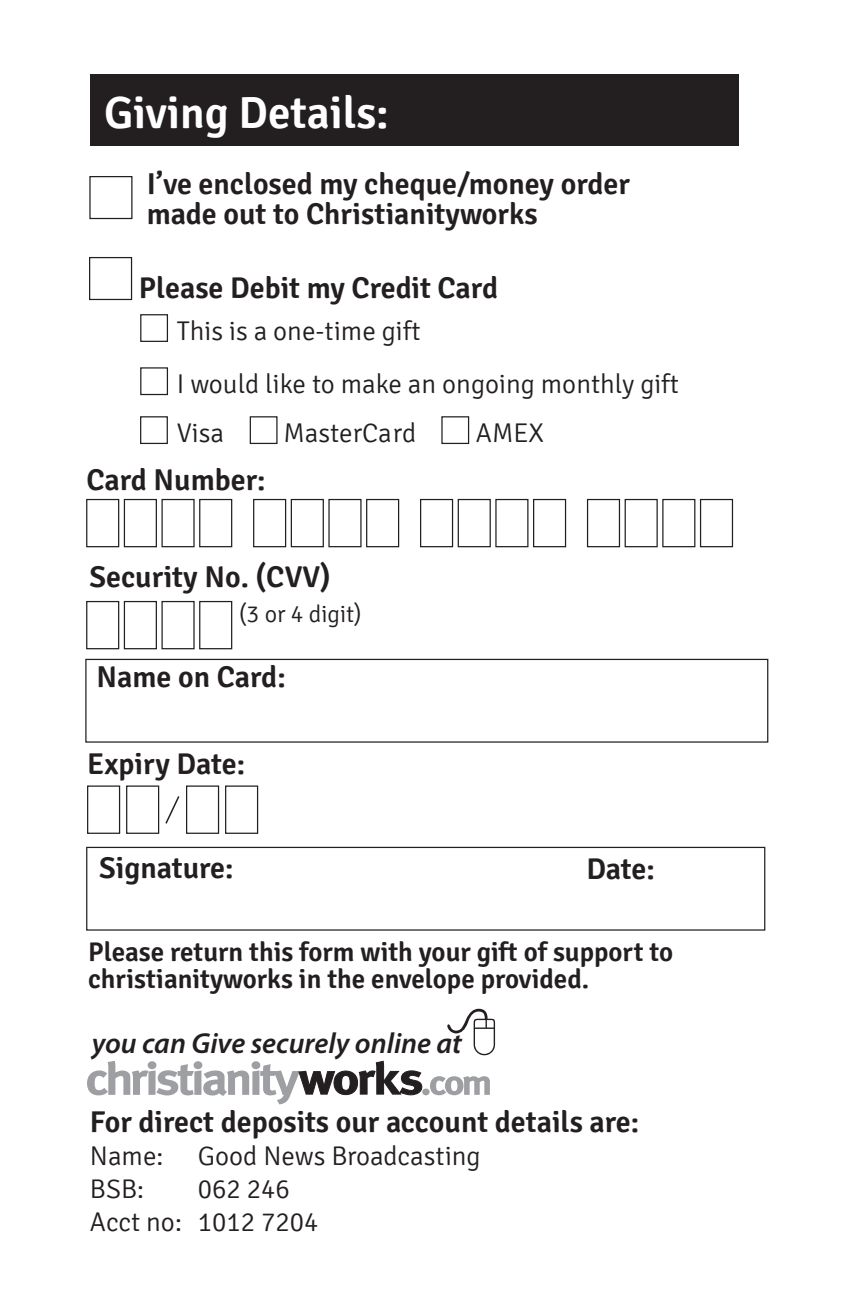
<style>
.page{position:relative;width:868px;height:1293px;background:#fff}
.page>*{position:absolute;margin:0;border:0;box-sizing:border-box;transform-origin:0 0}
.t1{font:600 45px "Signika";color:#fff}
.t2{font:600 30px/30px "Signika";color:#231f20}
.t3{font:italic 600 29.1px "Myriad Pro";color:#231f20}
.t4{font:300 27px/53.1px "Signika";color:#231f20}
.t5{font:600 27px/27px "Signika";color:#231f20}
.t6{font:300 24px "Signika";letter-spacing:-.005em;color:#231f20}
</style>
<div class="page">
<div style="left:86px;top:847px;width:679px;height:83px;border:1px solid #231f20"></div>
<div style="left:87px;top:785px;width:33px;height:49px;border:1px solid #231f20"></div>
<div style="left:126px;top:785px;width:33px;height:49px;border:1px solid #231f20"></div>
<div style="left:186px;top:785px;width:33px;height:49px;border:1px solid #231f20"></div>
<div style="left:225px;top:785px;width:33px;height:49px;border:1px solid #231f20"></div>
<svg style="left:165px;top:796px;width:15px;height:28px"></svg>
<div style="left:89px;top:176px;width:43px;height:43px;border:1px solid #231f20"></div>
<div style="left:85px;top:659px;width:683px;height:83px;border:1px solid #231f20"></div>
<div style="left:253px;top:499px;width:33px;height:48px;border:1px solid #231f20"></div>
<div style="left:291px;top:499px;width:33px;height:48px;border:1px solid #231f20"></div>
<div style="left:328px;top:499px;width:33px;height:48px;border:1px solid #231f20"></div>
<div style="left:366px;top:499px;width:33px;height:48px;border:1px solid #231f20"></div>
<div style="left:420px;top:499px;width:33px;height:48px;border:1px solid #231f20"></div>
<div style="left:457px;top:499px;width:33px;height:48px;border:1px solid #231f20"></div>
<div style="left:495px;top:499px;width:33px;height:48px;border:1px solid #231f20"></div>
<div style="left:533px;top:499px;width:33px;height:48px;border:1px solid #231f20"></div>
<div style="left:587px;top:499px;width:33px;height:48px;border:1px solid #231f20"></div>
<div style="left:624px;top:499px;width:33px;height:48px;border:1px solid #231f20"></div>
<div style="left:662px;top:499px;width:33px;height:48px;border:1px solid #231f20"></div>
<div style="left:699px;top:499px;width:34px;height:48px;border:1px solid #231f20"></div>
<div style="left:86px;top:499px;width:33px;height:48px;border:1px solid #231f20"></div>
<div style="left:124px;top:499px;width:33px;height:48px;border:1px solid #231f20"></div>
<div style="left:161px;top:499px;width:33px;height:48px;border:1px solid #231f20"></div>
<div style="left:199px;top:499px;width:33px;height:48px;border:1px solid #231f20"></div>
<div style="left:89px;top:257px;width:43px;height:43px;border:1px solid #231f20"></div>
<div style="left:140px;top:416px;width:28px;height:28px;border:1px solid #231f20"></div>
<div style="left:441px;top:416px;width:28px;height:28px;border:1px solid #231f20"></div>
<div style="left:250px;top:416px;width:27px;height:28px;border:1px solid #231f20"></div>
<div style="left:140px;top:314px;width:28px;height:28px;border:1px solid #231f20"></div>
<div style="left:140px;top:367px;width:28px;height:28px;border:1px solid #231f20"></div>
<div style="left:90px;top:75px;width:649px;height:71px;background:#231f20"></div>
<svg style="left:87px;top:1060px;width:62px;height:36px"></svg>
<div style="left:149px;top:1071px;width:6px;height:23px;background:#9d9fa2"></div>
<div style="left:148px;top:1062px;width:8px;height:6px;background:#9d9fa2;border-radius:50%"></div>
<div style="left:148px;top:1070px;width:7px;height:24px;border:1px solid #9d9fa2"></div>
<div style="left:148px;top:1061px;width:8px;height:8px;border:1px solid #9d9fa2;border-radius:50%"></div>
<svg style="left:155px;top:1063px;width:40px;height:33px"></svg>
<div style="left:195px;top:1071px;width:6px;height:23px;background:#9d9fa2"></div>
<div style="left:194px;top:1062px;width:8px;height:6px;background:#9d9fa2;border-radius:50%"></div>
<div style="left:194px;top:1070px;width:7px;height:24px;border:1px solid #9d9fa2"></div>
<div style="left:193px;top:1061px;width:9px;height:8px;border:1px solid #9d9fa2;border-radius:50%"></div>
<svg style="left:203px;top:1070px;width:47px;height:26px"></svg>
<div style="left:253px;top:1071px;width:6px;height:23px;background:#9d9fa2"></div>
<div style="left:252px;top:1062px;width:7px;height:6px;background:#9d9fa2;border-radius:50%"></div>
<div style="left:252px;top:1070px;width:7px;height:24px;border:1px solid #9d9fa2"></div>
<div style="left:251px;top:1061px;width:9px;height:8px;border:1px solid #9d9fa2;border-radius:50%"></div>
<svg style="left:259px;top:1061px;width:231px;height:43px"></svg>
<svg style="left:447px;top:1008px;width:48px;height:47px"></svg>
<div style="left:86px;top:601px;width:33px;height:48px;border:1px solid #231f20"></div>
<div style="left:124px;top:601px;width:33px;height:48px;border:1px solid #231f20"></div>
<div style="left:161px;top:601px;width:33px;height:48px;border:1px solid #231f20"></div>
<div style="left:199px;top:601px;width:33px;height:48px;border:1px solid #231f20"></div>
<h1 class="t1" style="left:104px;top:86px;width:286px">Giving Details:</h1>
<p class="t2" style="left:147px;top:170px;width:484px">I’ve enclosed my cheque/money order made out to Christianityworks</p>
<p class="t2" style="left:139px;top:274px;width:361px">Please Debit my Credit Card</p>
<p class="t4" style="left:177px;top:305px;width:503px">This is a one-time gift<br>I would like to make an ongoing monthly gift</p>
<p class="t4" style="left:177px;top:407px;width:49px">Visa</p>
<p class="t4" style="left:283px;top:407px;width:134px">MasterCard</p>
<p class="t4" style="left:476px;top:407px;width:70px">AMEX</p>
<p class="t2" style="left:86px;top:465px;width:181px">Card Number:</p>
<p class="t2" style="left:89px;top:562px;width:243px">Security No. (CVV)</p>
<p class="t6" style="left:239px;top:601px;width:124px">(3 or 4 digit)</p>
<p class="t2" style="left:96px;top:662px;width:191px">Name on Card:</p>
<p class="t2" style="left:87px;top:749px;width:159px">Expiry Date:</p>
<p class="t2" style="left:99px;top:853px;width:136px">Signature:</p>
<p class="t2" style="left:586px;top:854px;width:70px">Date:</p>
<p class="t5" style="left:88px;top:939px;width:586px">Please return this form with your gift of support to christianityworks in the envelope provided.</p>
<p class="t3" style="left:92px;top:1025px;width:371px">you can Give securely online at</p>
<p class="t2" style="left:90px;top:1107px;width:551px">For direct deposits our account details are:</p>
<p class="t4" style="left:90px;top:1129px;width:75px">Name:</p>
<p class="t4" style="left:198px;top:1129px;width:284px">Good News Broadcasting</p>
<p class="t4" style="left:90px;top:1162px;width:56px">BSB:</p>
<p class="t4" style="left:90px;top:1172px;width:230px;line-height:33px;text-indent:108px">062 246<br>Acct no: 1012 7204</p>
</div>
